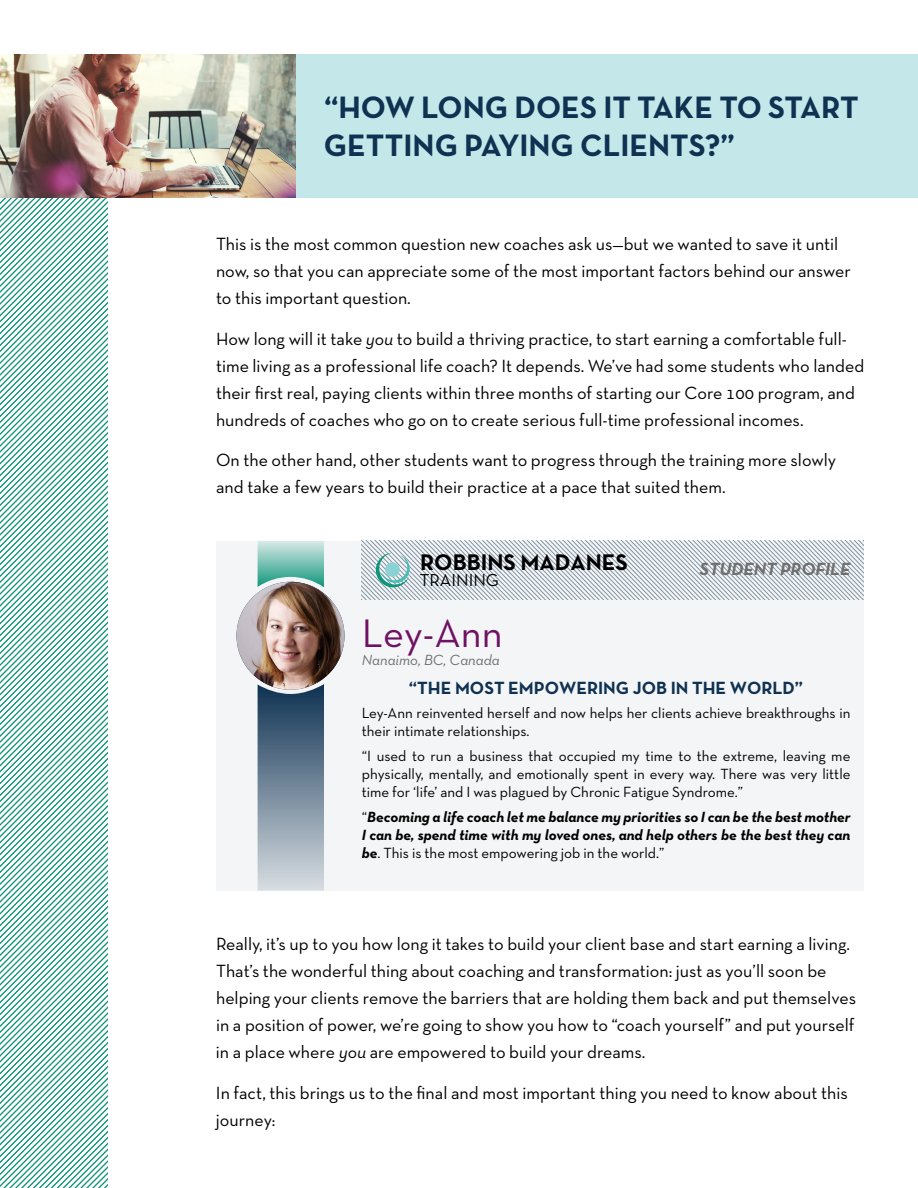
<style>
.page{position:relative;width:918px;height:1188px;background:#fff}
.page>*{position:absolute;margin:0;border:0;box-sizing:border-box;transform-origin:0 0}
.t1{font:40.5px "Neutra Text TF";color:#701263}
.t2{font:700 31.5px/37.8px "Neutra Text TF";color:#0f3252}
.t3{font:700 22.95px "Neutra Text TF";color:#000}
.t4{font:18px/27px "Neutra Text TF";color:#000}
.t5{font:700 18px "Neutra Text TF";color:#0f3252}
.t6{font:italic 700 18px "Neutra Text TF";color:#706f6f}
.t7{font:17.55px "Neutra Text TF";color:#000}
.t8{font:15px/18px "Neutra Text TF";color:#000}
.t9{font:italic 700 15px/18px "Neutra Text TF";color:#000;text-align:justify}
.t10{font:italic 15px "Neutra Text TF";color:#706f6f}
.s1{font-style:italic}
.s2{font-weight:400;font-style:normal}
</style>
<div class="page">
<svg style="left:0;top:198px;width:108px;height:990px"></svg>
<div style="left:293px;top:54px;width:625px;height:144px;background:#c4e8e9"></div>
<img style="left:0;top:54px;width:296px;height:144px">
<div style="left:216px;top:541px;width:648px;height:350px;background:#f3f5f6"></div>
<img style="left:237px;top:582px;width:108px;height:108px;border-radius:54px">
<svg style="left:258px;top:541px;width:66px;height:46px;background:#8dc5ba"></svg>
<svg style="left:258px;top:684px;width:66px;height:207px;background:#798d9e"></svg>
<svg style="left:362px;top:541px;width:502px;height:58px"></svg>
<h2 class="t2" style="left:324px;top:88px;width:536px">“HOW LONG DOES IT TAKE TO START<br>GETTING PAYING CLIENTS?”</h2>
<p class="t4" style="left:216px;top:230px;width:636px">This is the most common question new coaches ask us—but we wanted to save it until now, so that you can appreciate some of the most important factors behind our answer to this important question.</p>
<p class="t4" style="left:216px;top:325px;width:650px">How long will it take <span class="s1">you</span> to build a thriving practice, to start earning a comfortable full&shy;time living as a professional life coach? It depends. We’ve had some students who landed their first real, paying clients within three months of starting our Core 100 program, and hundreds of coaches who go on to create serious full-time professional incomes.</p>
<p class="t4" style="left:216px;top:446px;width:622px">On the other hand, other students want to progress through the training more slowly and take a few years to build their practice at a pace that suited them.</p>
<p class="t3" style="left:420px;top:548px;width:209px">ROBBINS MADANES</p>
<p class="t7" style="left:420px;top:569px;width:81px">TRAINING</p>
<p class="t6" style="left:700px;top:558px;width:152px">STUDENT PROFILE</p>
<h1 class="t1" style="left:362px;top:609px;width:142px">Ley-Ann</h1>
<p class="t10" style="left:362px;top:651px;width:139px">Nanaimo, BC, Canada</p>
<p class="t5" style="left:409px;top:676px;width:396px">“THE MOST EMPOWERING JOB IN THE WORLD”</p>
<p class="t8" style="left:362px;top:704px;width:490px">Ley-Ann reinvented herself and now helps her clients achieve breakthroughs in their intimate relationships.</p>
<p class="t8" style="left:362px;top:747px;width:490px;text-align:justify">“I used to run a business that occupied my time to the extreme, leaving me physically, mentally, and emotionally spent in every way. There was very little time for ‘life’ and I was plagued by Chronic Fatigue Syndrome.”</p>
<p class="t9" style="left:362px;top:807px;width:490px"><span class="s2">“</span>Becoming a life coach let me balance my priorities so I can be the best mother I can be, spend time with my loved ones, and help others be the best they can be<span class="s2">. This is the most empowering job in the world.”</span></p>
<p class="t4" style="left:216px;top:930px;width:642px">Really, it’s up to you how long it takes to build your client base and start earning a living.<br>That’s the wonderful thing about coaching and transformation: just as you’ll soon be helping your clients remove the barriers that are holding them back and put themselves in a position of power, we’re going to show you how to “coach yourself” and put yourself in a place where <span class="s1">you</span> are empowered to build your dreams.</p>
<p class="t4" style="left:216px;top:1079px;width:633px">In fact, this brings us to the final and most important thing you need to know about this journey:</p>
</div>
